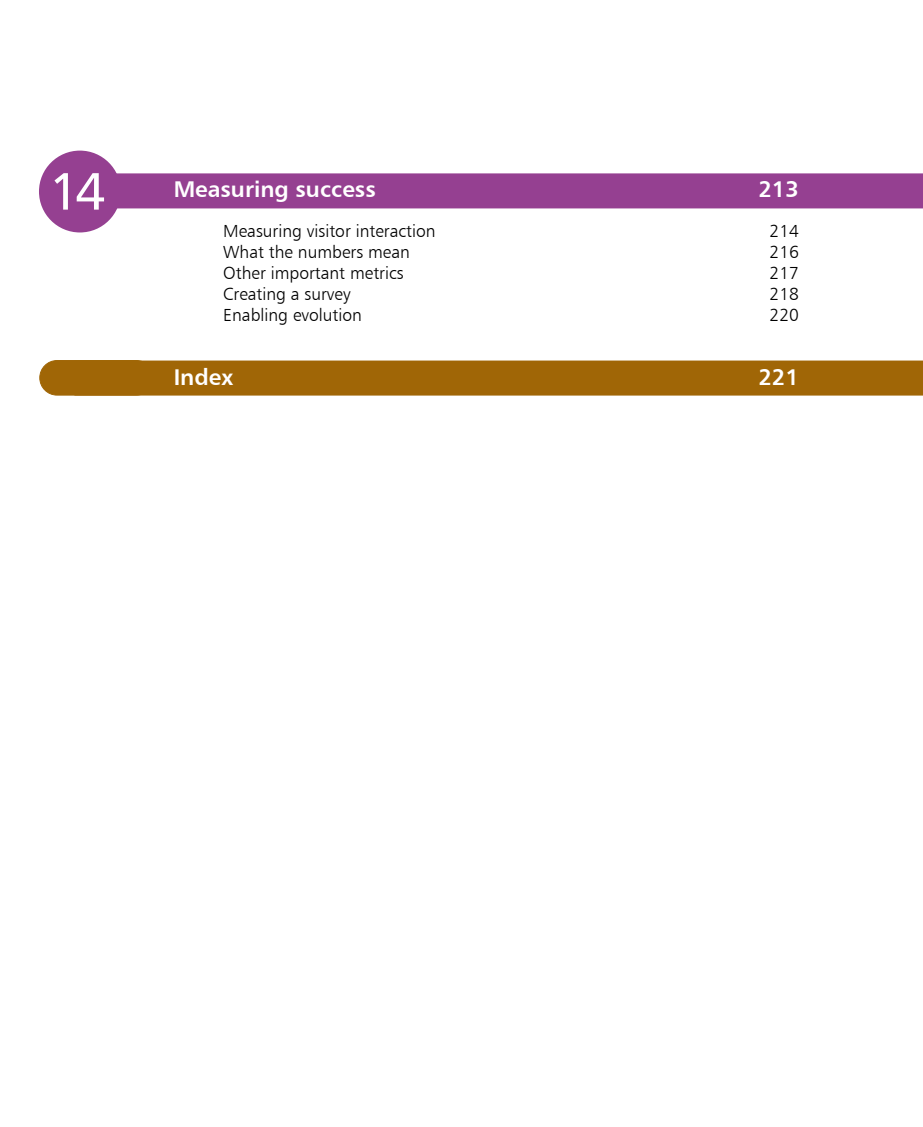
<style>
.page{position:relative;width:923px;height:1127px;background:#fff}
.page>*{position:absolute;margin:0;border:0;box-sizing:border-box;transform-origin:0 0}
.t1{font:52.5px "Humanist 777 BT Roman B";color:#fff}
.t2{font:22.75px "Humanist 777 BT Bold B";color:#fff}
.t3{font:17.5px "Humanist 777 BT Light B";color:#000}
</style>
<div class="page">
<div style="left:74px;top:173px;width:849px;height:35px;background:#954091"></div>
<div style="left:74px;top:360px;width:849px;height:35px;background:#a06606"></div>
<div style="left:40px;top:360px;width:114px;height:35px;background:#a06606;border-radius:17px"></div>
<div style="left:40px;top:360px;width:114px;height:35px;border:1px solid #a06606;border-radius:17px"></div>
<div style="left:39px;top:150px;width:82px;height:82px;background:#954091;border-radius:50%"></div>
<h1 class="t1" style="left:49px;top:170px;width:58px">14</h1>
<h2 class="t2" style="left:174px;top:180px;width:203px">Measuring success</h2>
<h2 class="t2" style="left:758px;top:180px;width:42px">213</h2>
<p class="t3" style="left:223px;top:224px;width:214px">Measuring visitor interaction</p>
<p class="t3" style="left:769px;top:224px;width:31px">214</p>
<p class="t3" style="left:223px;top:245px;width:188px">What the numbers mean</p>
<p class="t3" style="left:769px;top:245px;width:31px">216</p>
<p class="t3" style="left:223px;top:266px;width:182px">Other important metrics</p>
<p class="t3" style="left:769px;top:266px;width:31px">217</p>
<p class="t3" style="left:223px;top:287px;width:129px">Creating a survey</p>
<p class="t3" style="left:769px;top:287px;width:31px">218</p>
<p class="t3" style="left:223px;top:308px;width:140px">Enabling evolution</p>
<p class="t3" style="left:769px;top:308px;width:31px">220</p>
<h2 class="t2" style="left:174px;top:367px;width:61px">Index</h2>
<h2 class="t2" style="left:758px;top:367px;width:42px">221</h2>
</div>
